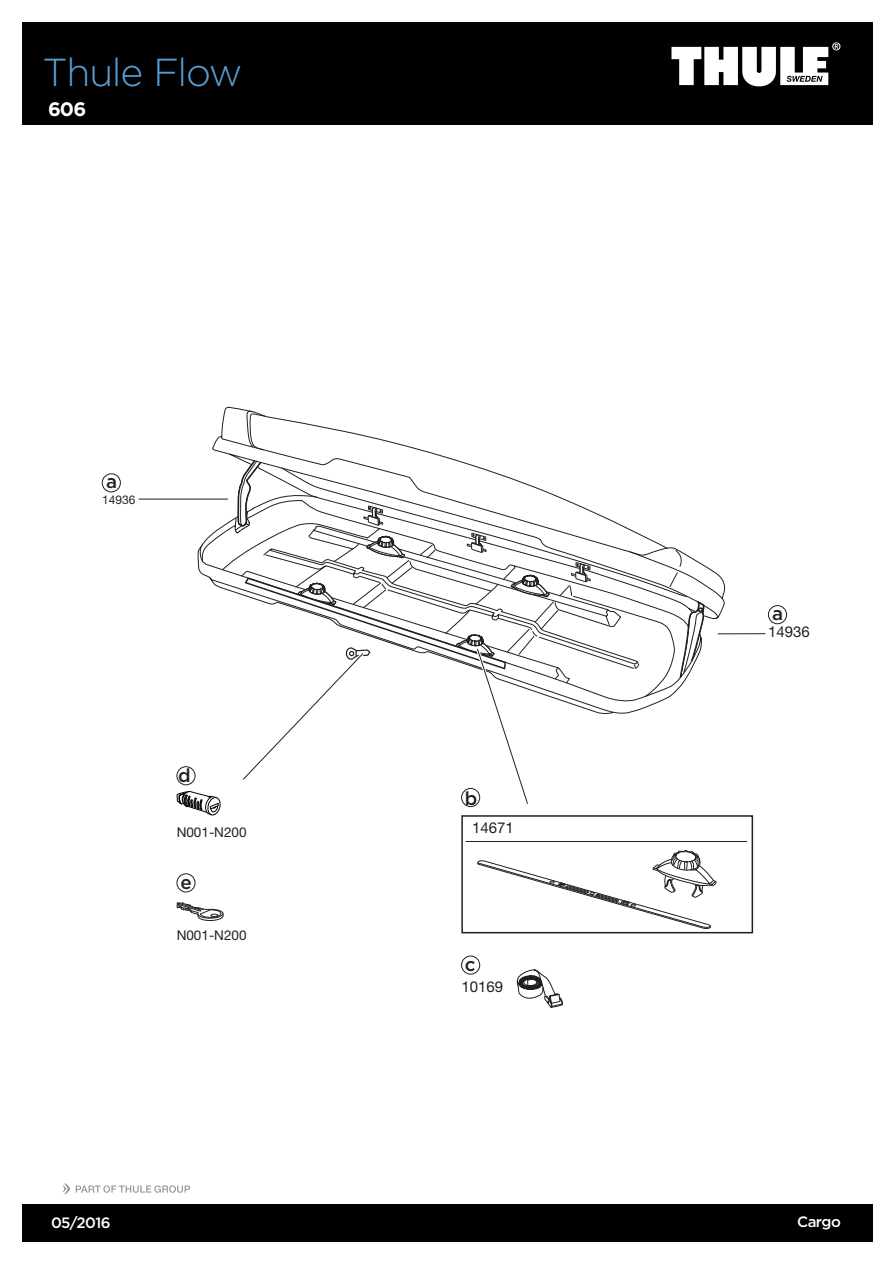
<style>
.page{position:relative;width:893px;height:1263px;background:#fff}
.page>*{position:absolute;margin:0;border:0;box-sizing:border-box;transform-origin:0 0}
.Productname_Page_1{font:300 39px "Thule";letter-spacing:-.035em;color:#56a0d5}
.Number_1_2{font:700 19.5px "Thule";color:#fff}
.Numbering{font:500 18.75px "Thule";color:#231f20}
.t1{font:15px "Helvetica Neue";color:#231f20}
.sidfot_vänster{font:500 15px "Thule";letter-spacing:-.04em;color:#fff}
.sidfot{font:500 15px "Thule";letter-spacing:-.04em;color:#fff}
.t2{font:13.5px "Helvetica Neue";color:#231f20}
.t3{font:12px "Helvetica Neue";color:#231f20}
</style>
<div class="page">
<svg style="left:247px;top:410px;width:206px;height:49px"></svg>
<svg style="left:222px;top:413px;width:43px;height:37px"></svg>
<svg style="left:176px;top:888px;width:48px;height:33px"></svg>
<svg style="left:516px;top:969px;width:47px;height:39px"></svg>
<div style="left:461px;top:815px;width:292px;height:118px;border:2px solid #231f20"></div>
<hr style="left:466px;top:841px;width:281px;height:1px;background:#231f20">
<svg style="left:477px;top:850px;width:240px;height:79px"></svg>
<hr style="left:139px;top:499px;width:89px;height:1px;background:#231f20">
<hr style="left:718px;top:633px;width:47px;height:1px;background:#231f20">
<svg style="left:63px;top:1183px;width:7px;height:11px"></svg>
<svg style="left:76px;top:1185px;width:114px;height:8px"></svg>
<div style="left:22px;top:1204px;width:850px;height:38px;background:#000"></div>
<div style="left:22px;top:23px;width:850px;height:102px;background:#000"></div>
<svg style="left:671px;top:42px;width:169px;height:44px"></svg>
<div style="left:768px;top:605px;width:19px;height:19px;border:1px solid #231f20;border-radius:50%"></div>
<div style="left:102px;top:474px;width:19px;height:18px;border:1px solid #231f20;border-radius:50%"></div>
<div style="left:461px;top:956px;width:19px;height:18px;border:1px solid #231f20;border-radius:50%"></div>
<div style="left:177px;top:874px;width:18px;height:18px;border:1px solid #231f20;border-radius:50%"></div>
<svg style="left:176px;top:459px;width:546px;height:377px"></svg>
<p class="Productname_Page_1" style="left:43px;top:48px;width:201px">Thule Flow</p>
<p class="Number_1_2" style="left:48px;top:97px;width:40px">606</p>
<p class="Numbering" style="left:106px;top:469px;width:13px">a</p>
<p class="t3" style="left:102px;top:492px;width:35px">14936</p>
<p class="Numbering" style="left:178px;top:763px;width:14px">d</p>
<p class="t2" style="left:177px;top:824px;width:71px">N001-N200</p>
<p class="Numbering" style="left:181px;top:870px;width:13px">e</p>
<p class="t2" style="left:177px;top:927px;width:71px">N001-N200</p>
<p class="Numbering" style="left:465px;top:786px;width:14px">b</p>
<p class="t1" style="left:472px;top:819px;width:43px">14671</p>
<p class="Numbering" style="left:465px;top:952px;width:12px">c</p>
<p class="t1" style="left:461px;top:977px;width:43px">10169</p>
<p class="Numbering" style="left:772px;top:601px;width:13px">a</p>
<p class="t1" style="left:768px;top:623px;width:43px">14936</p>
<p class="sidfot_vänster" style="left:51px;top:1212px;width:61px">05/2016</p>
<p class="sidfot" style="left:797px;top:1212px;width:45px">Cargo</p>
</div>
